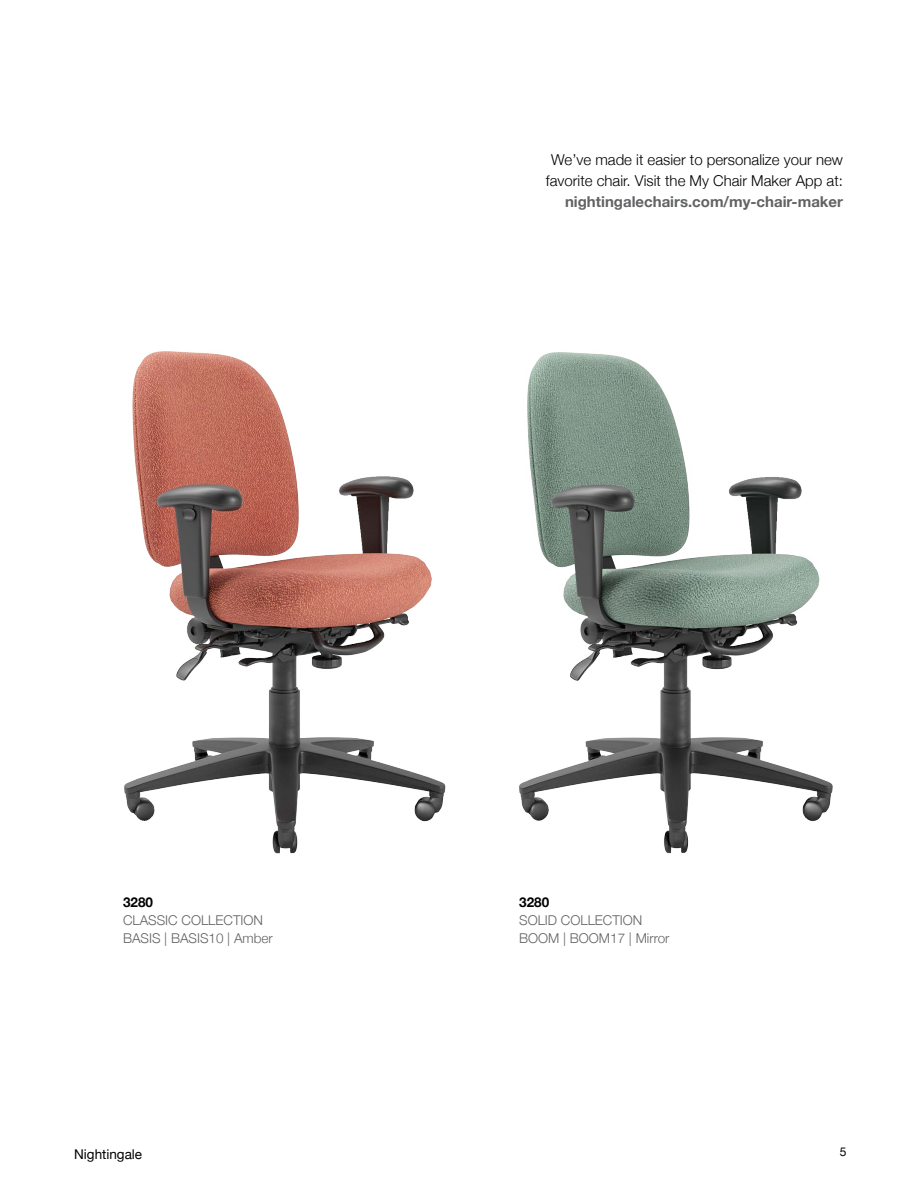
<style>
.page{position:relative;width:918px;height:1188px;background:#fff}
.page>*{position:absolute;margin:0;border:0;box-sizing:border-box;transform-origin:0 0}
.t1{font:300 15px/21px "Helvetica Neue";color:#000;text-align:center}
.t2{font:700 15px "Helvetica Neue";color:#616264}
.t3{font:300 13.5px/18px "Helvetica Neue";color:#616264}
.t4{font:13.5px "Helvetica Neue";color:#000}
.t5{font:700 13.5px "Helvetica Neue";color:#000}
.t6{font:12px "Helvetica Neue";color:#000}
</style>
<div class="page">
<img style="left:124px;top:351px;width:322px;height:503px">
<img style="left:519px;top:352px;width:314px;height:502px">
<p class="t1" style="left:546px;top:148px;width:299px">We’ve made it easier to personalize your new favorite chair. Visit the My Chair Maker App at:</p>
<p class="t2" style="left:565px;top:189px;width:279px">nightingalechairs.com/my-chair-maker</p>
<p class="t5" style="left:123px;top:892px;width:32px">3280</p>
<p class="t3" style="left:123px;top:911px;width:151px">CLASSIC COLLECTION<br>BASIS | BASIS10 | Amber</p>
<p class="t5" style="left:519px;top:892px;width:32px">3280</p>
<p class="t3" style="left:519px;top:911px;width:152px">SOLID COLLECTION<br>BOOM | BOOM17 | Mirror</p>
<p class="t4" style="left:74px;top:1144px;width:69px">Nightingale</p>
<p class="t6" style="left:840px;top:1143px;width:8px">5</p>
</div>
